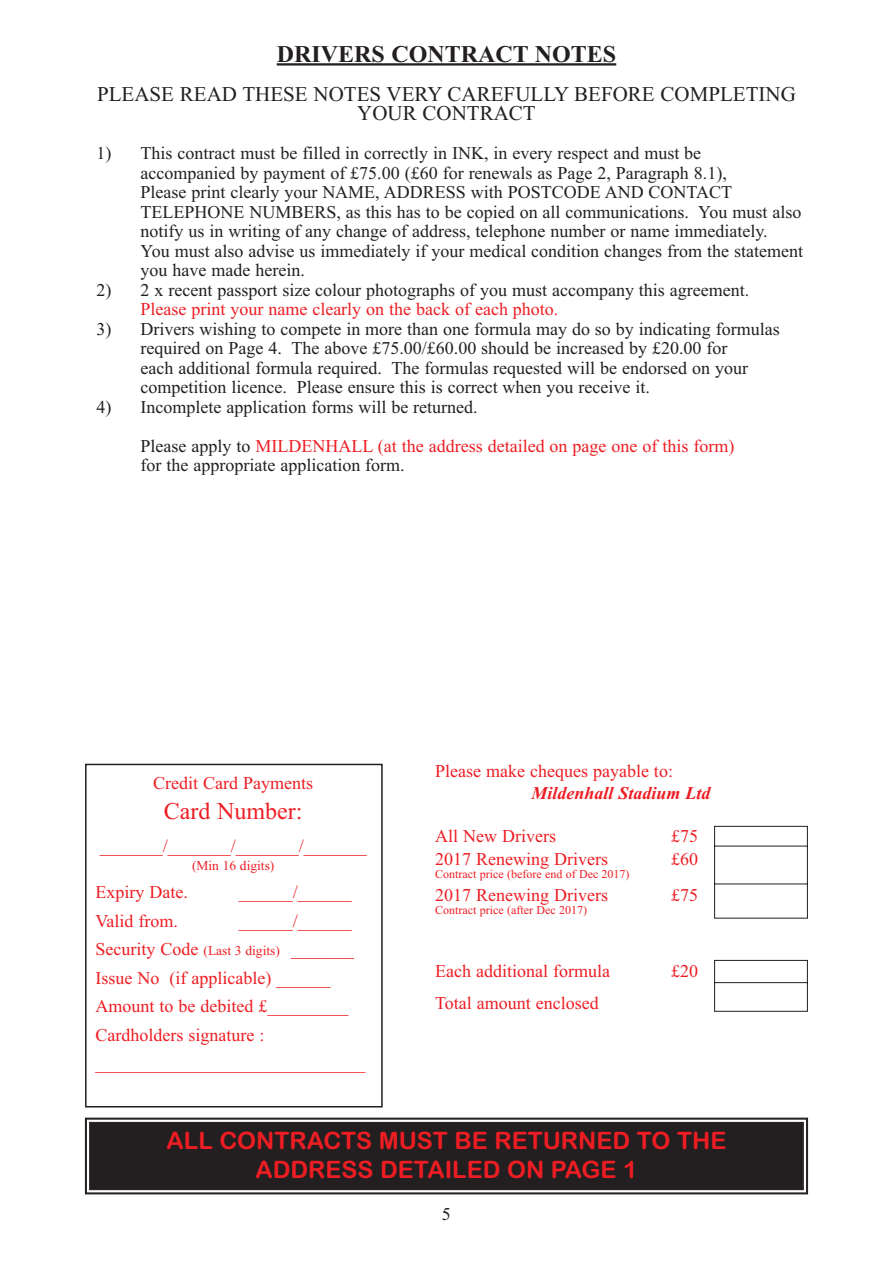
<style>
.page{position:relative;width:893px;height:1263px;background:#fff}
.page>*{position:absolute;margin:0;border:0;box-sizing:border-box;transform-origin:0 0}
.t1{font:24px/28.8px "Arial Rounded MT Bold";color:#ee1d23;text-align:center}
.t2{font:24px "Times New Roman PS Bold MT OTF";color:#231f20}
.t3{font:24px "Times New Roman";color:#ee1d23}
.t4{font:21px/19.5px "Times New Roman";color:#231f20;text-align:center}
.t5{font:18px/19.5px "Times New Roman";color:#231f20}
.t6{font:18px/28.5px "Times New Roman";color:#ee1d23}
.t7{font:italic 700 18px "Times New Roman";color:#ee1d23}
.t8{font:13.5px "Times New Roman";color:#ee1d23}
.t9{font:12px "Times New Roman";color:#ee1d23}
.s1{color:#ee1d23}
.s2{font-size:13.5px}
</style>
<div class="page">
<hr style="left:277px;top:63px;width:339px;height:3px;background:#231f20">
<div style="left:85px;top:764px;width:298px;height:343px;border:2px solid #231f20"></div>
<div style="left:85px;top:1118px;width:723px;height:76px;border:1px solid #231f20"></div>
<div style="left:91px;top:1123px;width:711px;height:65px;background:#231f20"></div>
<div style="left:89px;top:1122px;width:715px;height:68px;border:1px solid #231f20"></div>
<div style="left:91px;top:1123px;width:711px;height:66px;border:1px solid #231f20"></div>
<svg style="left:714px;top:825px;width:94px;height:187px"></svg>
<h1 class="t2" style="left:277px;top:46px;width:341px">DRIVERS CONTRACT NOTES</h1>
<p class="t4" style="left:97px;top:86px;width:700px">PLEASE READ THESE NOTES VERY CAREFULLY BEFORE COMPLETING<br>YOUR CONTRACT</p>
<p class="t5" style="left:141px;top:145px;width:664px;text-indent:-44px">1) This contract must be filled in correctly in INK, in every respect and must be<br>accompanied by payment of £75.00 (£60 for renewals as Page 2, Paragraph 8.1),<br>Please print clearly your NAME, ADDRESS with POSTCODE AND CONTACT TELEPHONE NUMBERS, as this has to be copied on all communications. You must also notify us in writing of any change of address, telephone number or name immediately.<br>You must also advise us immediately if your medical condition changes from the statement you have made herein.</p>
<p class="t5" style="left:96px;top:282px;width:654px">2) 2 x recent passport size colour photographs of you must accompany this agreement.</p>
<p class="t6" style="left:141px;top:297px;width:419px">Please print your name clearly on the back of each photo.</p>
<p class="t5" style="left:141px;top:321px;width:641px;text-indent:-44px">3) Drivers wishing to compete in more than one formula may do so by indicating formulas required on Page 4. The above £75.00/£60.00 should be increased by £20.00 for<br>each additional formula required. The formulas requested will be endorsed on your competition licence. Please ensure this is correct when you receive it.</p>
<p class="t5" style="left:141px;top:389px;width:595px;line-height:39px;text-indent:-44px">4) Incomplete application forms will be returned.<br>Please apply to <span class="s1">MILDENHALL (at the address detailed on page one of this form)</span></p>
<p class="t5" style="left:141px;top:457px;width:266px">for the appropriate application form.</p>
<p class="t6" style="left:153px;top:770px;width:161px">Credit Card Payments</p>
<h1 class="t3" style="left:164px;top:802px;width:140px">Card Number:</h1>
<p class="t6" style="left:100px;top:833px;width:269px">_______/_______/_______/_______</p>
<p class="t8" style="left:192px;top:860px;width:84px">(Min 16 digits)</p>
<p class="t6" style="left:96px;top:880px;width:94px">Expiry Date.</p>
<p class="t6" style="left:239px;top:880px;width:115px">______/______</p>
<p class="t6" style="left:96px;top:908px;width:84px">Valid from.</p>
<p class="t6" style="left:96px;top:908px;width:271px;text-indent:143px">______/______<br>Security Code <span class="s2">(Last 3 digits)</span> _______<br>Issue No (if applicable) ______<br>Amount to be debited £_________<br>Cardholders signature : ______________________________</p>
<p class="t6" style="left:435px;top:759px;width:239px">Please make cheques payable to:</p>
<p class="t7" style="left:531px;top:782px;width:180px">Mildenhall Stadium Ltd</p>
<p class="t6" style="left:435px;top:823px;width:122px">All New Drivers</p>
<p class="t6" style="left:671px;top:823px;width:28px">£75</p>
<p class="t6" style="left:435px;top:846px;width:174px">2017 Renewing Drivers</p>
<p class="t6" style="left:671px;top:846px;width:28px">£60</p>
<p class="t9" style="left:435px;top:870px;width:196px">Contract price (before end of Dec 2017)</p>
<p class="t6" style="left:435px;top:882px;width:174px">2017 Renewing Drivers</p>
<p class="t6" style="left:671px;top:882px;width:28px">£75</p>
<p class="t9" style="left:435px;top:906px;width:153px">Contract price (after Dec 2017)</p>
<p class="t6" style="left:435px;top:958px;width:176px">Each additional formula</p>
<p class="t6" style="left:671px;top:958px;width:28px">£20</p>
<p class="t6" style="left:435px;top:990px;width:165px">Total amount enclosed</p>
<h1 class="t1" style="left:167px;top:1128px;width:561px">ALL CONTRACTS MUST BE RETURNED TO THE<br>ADDRESS DETAILED ON PAGE 1</h1>
<p class="t5" style="left:442px;top:1206px;width:10px">5</p>
</div>
